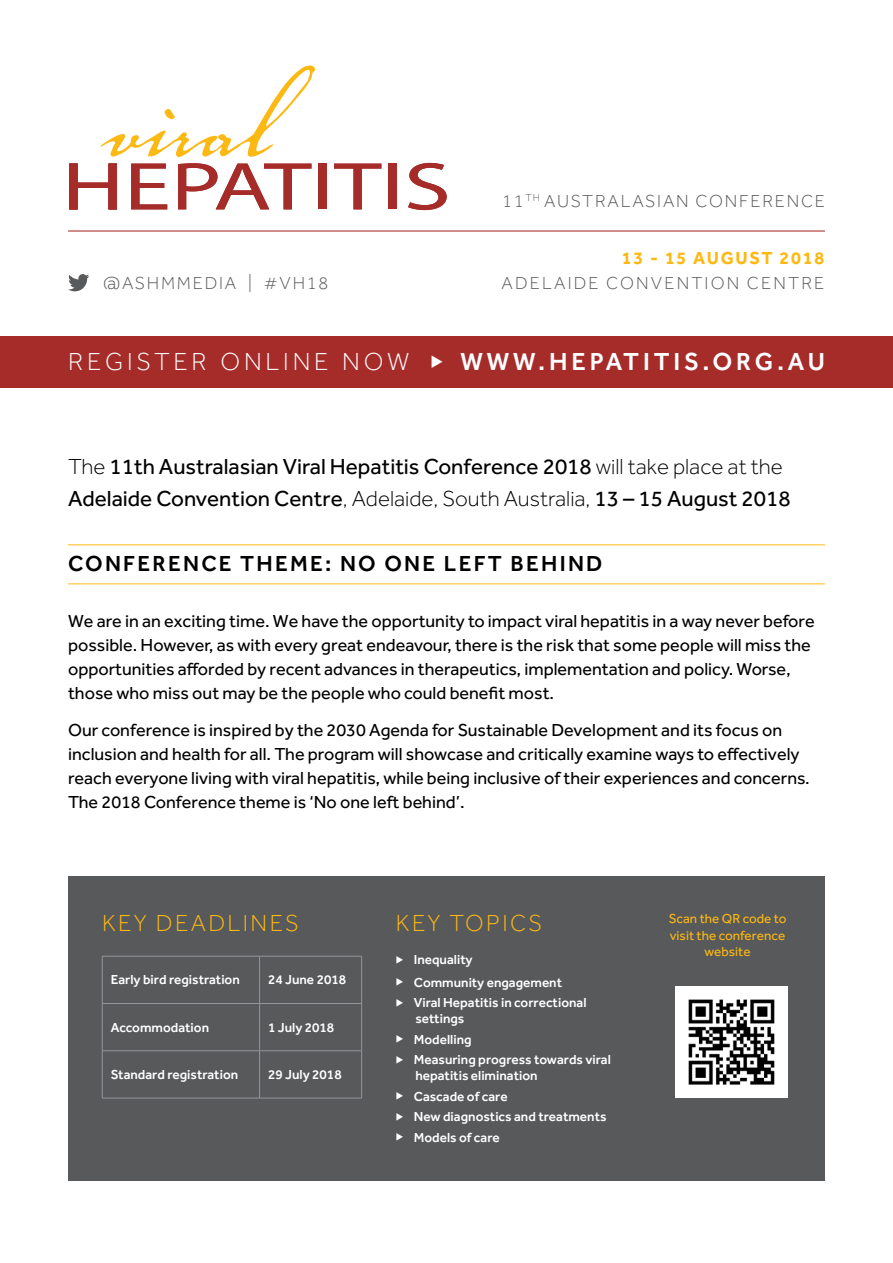
<style>
.page{position:relative;width:893px;height:1263px;background:#fff}
.page>*{position:absolute;margin:0;border:0;box-sizing:border-box;transform-origin:0 0}
.t1{font:500 25.5px "Effra";letter-spacing:.15em;color:#fff}
.t2{font:300 24px "Effra";letter-spacing:.1em;color:#fdb913}
.t3{font:22.5px/31.5px "Effra";color:#000}
.t4{font:500 22.5px "Effra";letter-spacing:.1em;color:#000}
.t5{font:18px/24px "Effra";color:#000}
.t6{font:300 18px "Effra";letter-spacing:.1em;color:#58595b}
.t7{font:300 18px "Effra";letter-spacing:.12em;color:#58595b}
.t8{font:700 18px "Effra";letter-spacing:.1em;color:#fdb913}
.t9{font:500 13.5px/16.2px "Effra";color:#fff}
.t10{font:13.5px/16.2px "Effra";color:#fdb913;text-align:center}
.s1{font-weight:300}
</style>
<div class="page">
<div style="left:0;top:337px;width:893px;height:51px;background:#a62c2a"></div>
<svg style="left:100px;top:65px;width:215px;height:92px"></svg>
<svg style="left:69px;top:164px;width:48px;height:45px"></svg>
<svg style="left:131px;top:164px;width:36px;height:45px"></svg>
<svg style="left:178px;top:163px;width:133px;height:46px"></svg>
<div style="left:318px;top:164px;width:9px;height:45px;background:#a62c2a"></div>
<svg style="left:334px;top:164px;width:47px;height:45px"></svg>
<div style="left:388px;top:164px;width:9px;height:45px;background:#a62c2a"></div>
<svg style="left:408px;top:163px;width:39px;height:47px"></svg>
<hr style="left:68px;top:230px;width:757px;height:2px;background:#a62c2a">
<hr style="left:68px;top:544px;width:757px;height:1px;background:#fdb913">
<hr style="left:68px;top:583px;width:757px;height:1px;background:#fdb913">
<div style="left:68px;top:876px;width:757px;height:305px;background:#58595b"></div>
<hr style="left:102px;top:956px;width:158px;height:1px;background:#939598">
<hr style="left:102px;top:956px;width:1px;height:47px;background:#939598">
<hr style="left:260px;top:956px;width:102px;height:1px;background:#939598">
<hr style="left:259px;top:956px;width:1px;height:47px;background:#939598">
<hr style="left:361px;top:956px;width:1px;height:47px;background:#939598">
<hr style="left:102px;top:1003px;width:158px;height:1px;background:#939598">
<hr style="left:102px;top:1004px;width:1px;height:46px;background:#939598">
<hr style="left:260px;top:1003px;width:102px;height:1px;background:#939598">
<hr style="left:259px;top:1004px;width:1px;height:46px;background:#939598">
<hr style="left:361px;top:1004px;width:1px;height:46px;background:#939598">
<hr style="left:102px;top:1050px;width:158px;height:1px;background:#939598">
<hr style="left:102px;top:1051px;width:1px;height:47px;background:#939598">
<hr style="left:260px;top:1050px;width:102px;height:1px;background:#939598">
<hr style="left:259px;top:1051px;width:1px;height:47px;background:#939598">
<hr style="left:361px;top:1051px;width:1px;height:47px;background:#939598">
<hr style="left:102px;top:1098px;width:158px;height:1px;background:#939598">
<hr style="left:260px;top:1098px;width:102px;height:1px;background:#939598">
<svg style="left:68px;top:274px;width:21px;height:17px"></svg>
<img style="left:676px;top:986px;width:111px;height:111px">
<p class="t6" style="left:103px;top:273px;width:227px">@ASHMMEDIA | #VH18</p>
<p class="t6" style="left:502px;top:191px;width:324px">11<sup>TH</sup> AUSTRALASIAN CONFERENCE</p>
<p class="t8" style="left:622px;top:247px;width:204px">13 - 15 AUGUST 2018</p>
<p class="t7" style="left:502px;top:273px;width:324px">ADELAIDE CONVENTION CENTRE</p>
<h1 class="t1" style="left:68px;top:347px;width:758px"><span class="s1">REGISTER ONLINE NOW</span> ◆ WWW.HEPATITIS.ORG.AU</h1>
<p class="t3" style="left:68px;top:451px;width:724px"><span class="s1">The</span> 11th Australasian Viral Hepatitis Conference 2018 <span class="s1">will take place at the<br></span>Adelaide Convention Centre<span class="s1">, Adelaide, South Australia,</span> 13 – 15 August 2018</p>
<p class="t4" style="left:68px;top:550px;width:536px">CONFERENCE THEME: NO ONE LEFT BEHIND</p>
<p class="t5" style="left:68px;top:609px;width:748px">We are in an exciting time. We have the opportunity to impact viral hepatitis in a way never before possible. However, as with every great endeavour, there is the risk that some people will miss the opportunities afforded by recent advances in therapeutics, implementation and policy. Worse, those who miss out may be the people who could benefit most.</p>
<p class="t5" style="left:68px;top:718px;width:743px">Our conference is inspired by the 2030 Agenda for Sustainable Development and its focus on inclusion and health for all. The program will showcase and critically examine ways to effectively reach everyone living with viral hepatitis, while being inclusive of their experiences and concerns.<br>The 2018 Conference theme is ‘No one left behind’.</p>
<h2 class="t2" style="left:102px;top:909px;width:198px">KEY DEADLINES</h2>
<p class="t9" style="left:111px;top:971px;width:131px">Early bird registration</p>
<p class="t9" style="left:268px;top:971px;width:80px">24 June 2018</p>
<p class="t9" style="left:111px;top:1019px;width:100px">Accommodation</p>
<p class="t9" style="left:268px;top:1019px;width:68px">1 July 2018</p>
<p class="t9" style="left:111px;top:1066px;width:129px">Standard registration</p>
<p class="t9" style="left:268px;top:1066px;width:75px">29 July 2018</p>
<h2 class="t2" style="left:396px;top:909px;width:148px">KEY TOPICS</h2>
<p class="t9" style="left:396px;top:951px;width:78px">◆ Inequality</p>
<p class="t9" style="left:396px;top:974px;width:168px">◆ Community engagement</p>
<p class="t9" style="left:415px;top:994px;width:173px;text-indent:-20px">◆ Viral Hepatitis in correctional settings</p>
<p class="t9" style="left:396px;top:1031px;width:77px">◆ Modelling</p>
<p class="t9" style="left:415px;top:1051px;width:197px;text-indent:-20px">◆ Measuring progress towards viral hepatitis elimination</p>
<p class="t9" style="left:396px;top:1088px;width:113px">◆ Cascade of care</p>
<p class="t9" style="left:396px;top:1108px;width:212px">◆ New diagnostics and treatments</p>
<p class="t9" style="left:396px;top:1129px;width:105px">◆ Models of care</p>
<p class="t10" style="left:669px;top:910px;width:119px">Scan the QR code to visit the conference website</p>
</div>
